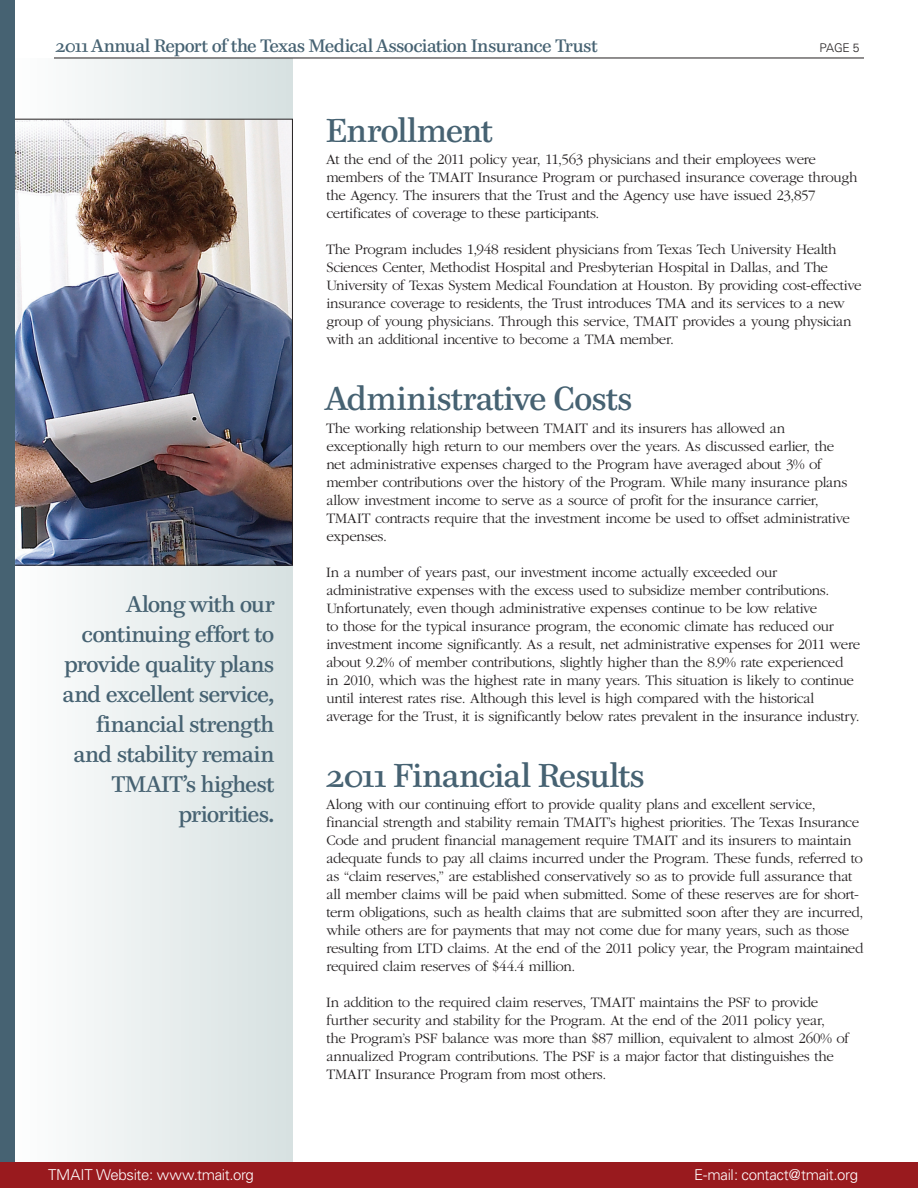
<style>
.page{position:relative;width:918px;height:1188px;background:#fff}
.page>*{position:absolute;margin:0;border:0;box-sizing:border-box;transform-origin:0 0}
.t1{font:33px "Paperback 12";letter-spacing:-.02em;color:#466272}
.t2{font:22.5px/30px "Paperback 12";letter-spacing:-.025em;color:#466272;text-align:right}
.t3{font:18px "Paperback 12";letter-spacing:-.025em;color:#466272}
.t4{font:300 15px/18px "Garamond";letter-spacing:-.025em;color:#231f20}
.t5{font:300 15px "Univers";letter-spacing:-.025em;color:#fff}
.t6{font:300 12px "Univers";color:#231f20}
</style>
<div class="page">
<div style="left:9px;top:58px;width:284px;height:1119px;background:linear-gradient(to right,#fefefe,#d5dfdf)"></div>
<hr style="left:54px;top:58px;width:810px;height:1px;background:#231f20">
<img style="left:14px;top:121px;width:277px;height:443px">
<div style="left:0;top:0;width:14px;height:1188px;background:#466272"></div>
<div style="left:0;top:1162px;width:918px;height:26px;background:#991a1e"></div>
<p class="t3" style="left:56px;top:34px;width:544px">2011 Annual Report of the Texas Medical Association Insurance Trust</p>
<p class="t6" style="left:820px;top:40px;width:41px">page 5</p>
<h2 class="t2" style="left:63px;top:589px;width:213px">Along with our continuing effort to provide quality plans and excellent service, financial strength and stability remain<br>TMAIT’s highest priorities.</h2>
<h1 class="t1" style="left:326px;top:110px;width:168px">Enrollment</h1>
<p class="t4" style="left:326px;top:151px;width:533px">At the end of the 2011 policy year, 11,563 physicians and their employees were members of the TMAIT Insurance Program or purchased insurance coverage through the Agency. The insurers that the Trust and the Agency use have issued 23,857 certificates of coverage to these participants.</p>
<p class="t4" style="left:326px;top:241px;width:537px">The Program includes 1,948 resident physicians from Texas Tech University Health Sciences Center, Methodist Hospital and Presbyterian Hospital in Dallas, and The University of Texas System Medical Foundation at Houston. By providing cost-effective insurance coverage to residents, the Trust introduces TMA and its services to a new group of young physicians. Through this service, TMAIT provides a young physician with an additional incentive to become a TMA member.</p>
<h1 class="t1" style="left:326px;top:378px;width:308px">Administrative Costs</h1>
<p class="t4" style="left:326px;top:419px;width:525px">The working relationship between TMAIT and its insurers has allowed an exceptionally high return to our members over the years. As discussed earlier, the net administrative expenses charged to the Program have averaged about 3% of member contributions over the history of the Program. While many insurance plans allow investment income to serve as a source of profit for the insurance carrier, TMAIT contracts require that the investment income be used to offset administrative expenses.</p>
<p class="t4" style="left:326px;top:563px;width:536px">In a number of years past, our investment income actually exceeded our administrative expenses with the excess used to subsidize member contributions.<br>Unfortunately, even though administrative expenses continue to be low relative<br>to those for the typical insurance program, the economic climate has reduced our investment income significantly. As a result, net administrative expenses for 2011 were about 9.2% of member contributions, slightly higher than the 8.9% rate experienced<br>in 2010, which was the highest rate in many years. This situation is likely to continue until interest rates rise. Although this level is high compared with the historical average for the Trust, it is significantly below rates prevalent in the insurance industry.</p>
<h1 class="t1" style="left:326px;top:755px;width:320px">2011 Financial Results</h1>
<p class="t4" style="left:326px;top:796px;width:539px">Along with our continuing effort to provide quality plans and excellent service, financial strength and stability remain TMAIT’s highest priorities. The Texas Insurance Code and prudent financial management require TMAIT and its insurers to maintain adequate funds to pay all claims incurred under the Program. These funds, referred to as “claim reserves,” are established conservatively so as to provide full assurance that all member claims will be paid when submitted. Some of these reserves are for short&shy;term obligations, such as health claims that are submitted soon after they are incurred, while others are for payments that may not come due for many years, such as those resulting from LTD claims. At the end of the 2011 policy year, the Program maintained required claim reserves of $44.4 million.</p>
<p class="t4" style="left:326px;top:994px;width:524px">In addition to the required claim reserves, TMAIT maintains the PSF to provide further security and stability for the Program. At the end of the 2011 policy year,<br>the Program’s PSF balance was more than $87 million, equivalent to almost 260% of annualized Program contributions. The PSF is a major factor that distinguishes the TMAIT Insurance Program from most others.</p>
<p class="t5" style="left:48px;top:1165px;width:207px">TMAIT Website: www.tmait.org</p>
<p class="t5" style="left:694px;top:1165px;width:165px">E-mail: contact@tmait.org</p>
</div>
